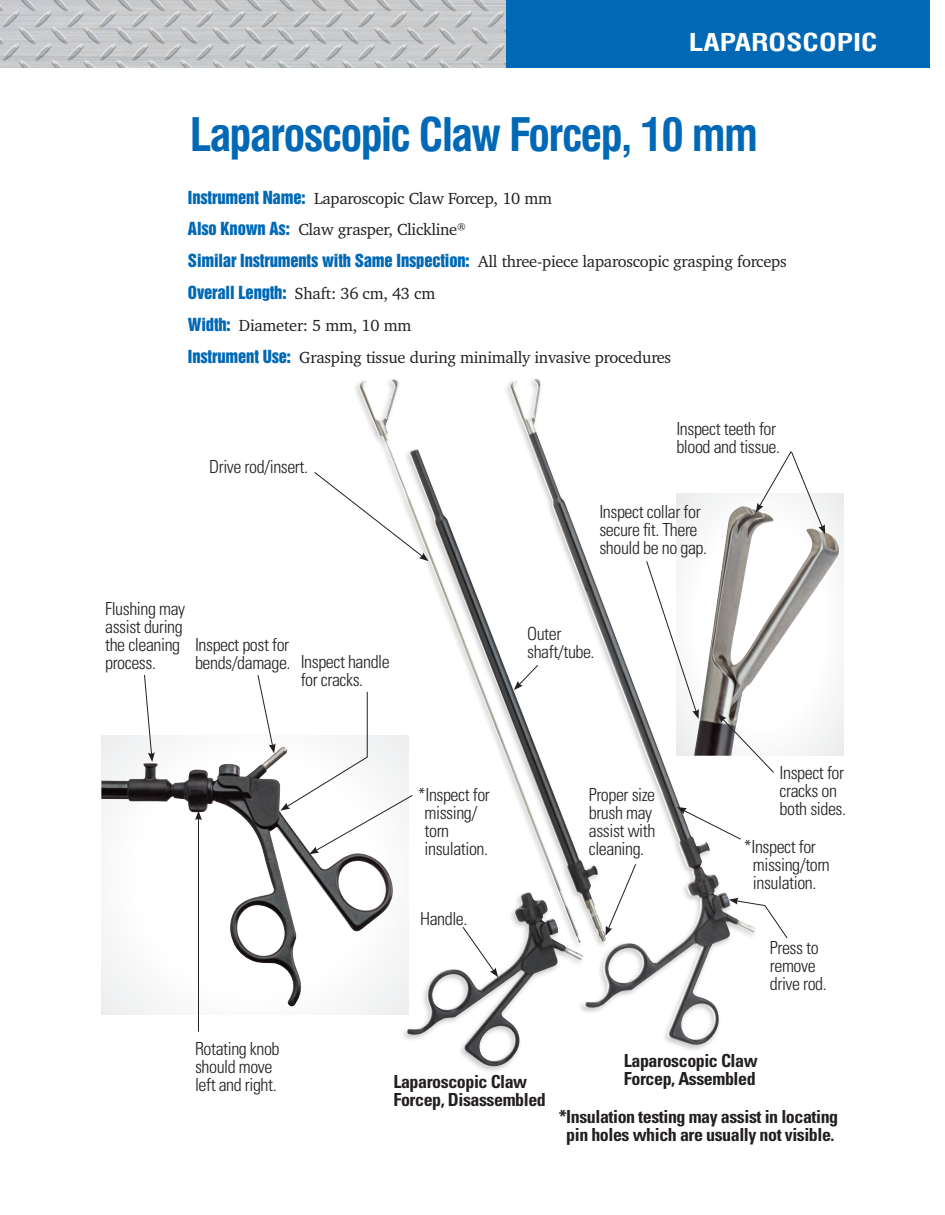
<style>
.page{position:relative;width:945px;height:1215px;background:#fff}
.page>*{position:absolute;margin:0;border:0;box-sizing:border-box;transform-origin:0 0}
.t1{font:700 condensed 45px "Swiss 721 BT";letter-spacing:-.035em;color:#0168b5}
.t2{font:700 condensed 24px "Swiss 721 BT";color:#fff;scale:1.25 1}
.t3{font:300 condensed 18px/18px "Univers";letter-spacing:-.025em;color:#231f20}
.t4{font:700 condensed 18px/18px "Univers";letter-spacing:-.025em;color:#231f20}
.t5{font:16.5px/31.8px "Charter IT Cby BT";letter-spacing:-.015em;color:#231f20}
.s1{font-family:"Helvetica Inserat";color:#0168b5}
</style>
<div class="page">
<img style="left:0;top:0;width:507px;height:68px">
<div style="left:507px;top:0;width:423px;height:68px;background:#0168b5"></div>
<div style="left:676px;top:493px;width:168px;height:263px;background:#f4f5f5"></div>
<img style="left:758px;top:531px;width:81px;height:197px">
<div style="left:352px;top:377px;width:257px;height:697px;background:#231f20;opacity:.25"></div>
<img style="left:358px;top:379px;width:145px;height:564px">
<div style="left:503px;top:377px;width:255px;height:676px;background:#231f20;opacity:.25"></div>
<img style="left:509px;top:380px;width:246px;height:667px">
<svg style="left:514px;top:664px;width:25px;height:26px"></svg>
<svg style="left:314px;top:471px;width:115px;height:90px"></svg>
<svg style="left:462px;top:926px;width:36px;height:51px"></svg>
<svg style="left:756px;top:451px;width:69px;height:83px"></svg>
<svg style="left:101px;top:736px;width:307px;height:278px"></svg>
<img style="left:101px;top:747px;width:202px;height:260px">
<svg style="left:144px;top:675px;width:11px;height:87px"></svg>
<hr style="left:198px;top:818px;width:1px;height:214px;background:#231f20">
<svg style="left:195px;top:811px;width:7px;height:9px"></svg>
<svg style="left:717px;top:714px;width:58px;height:60px"></svg>
<svg style="left:646px;top:560px;width:53px;height:159px"></svg>
<svg style="left:677px;top:807px;width:65px;height:33px"></svg>
<svg style="left:605px;top:863px;width:32px;height:73px"></svg>
<svg style="left:729px;top:898px;width:59px;height:41px"></svg>
<svg style="left:257px;top:674px;width:156px;height:180px"></svg>
<h2 class="t2" style="left:689px;top:28px;width:152px">LAPAROSCOPIC</h2>
<h1 class="t1" style="left:190px;top:107px;width:570px">Laparoscopic Claw Forcep, 10 mm</h1>
<p class="t5" style="left:188px;top:182px;width:600px"><span class="s1">Instrument Name:</span> Laparoscopic Claw Forcep, 10 mm<br><span class="s1">Also Known As:</span> Claw grasper, Clickline<sup>®<br></sup><span class="s1">Similar Instruments with Same Inspection:</span> All three-piece laparoscopic grasping forceps <span class="s1">Overall Length:</span> Shaft: 36 cm, 43 cm<br><span class="s1">Width:</span> Diameter: 5 mm, 10 mm<br><span class="s1">Instrument Use:</span> Grasping tissue during minimally invasive procedures</p>
<p class="t3" style="left:209px;top:458px;width:100px">Drive rod/insert.</p>
<p class="t3" style="left:105px;top:599px;width:82px">Flushing may assist during the cleaning process.</p>
<p class="t3" style="left:195px;top:636px;width:96px">Inspect post for</p>
<p class="t3" style="left:195px;top:653px;width:196px">bends/damage. Inspect handle</p>
<p class="t3" style="left:301px;top:671px;width:64px">for cracks.</p>
<p class="t3" style="left:676px;top:420px;width:105px">Inspect teeth for blood and tissue.</p>
<p class="t3" style="left:599px;top:503px;width:109px">Inspect collar for secure fit. There should be no gap.</p>
<p class="t3" style="left:527px;top:625px;width:69px">Outer shaft/tube.</p>
<p class="t3" style="left:195px;top:1040px;width:86px">Rotating knob should move left and right.</p>
<p class="t3" style="left:425px;top:785px;width:67px;text-indent:-7px">*Inspect for missing/ torn insulation.</p>
<p class="t3" style="left:420px;top:909px;width:49px">Handle.</p>
<p class="t3" style="left:589px;top:785px;width:68px">Proper size brush may assist with cleaning.</p>
<p class="t3" style="left:780px;top:763px;width:68px">Inspect for cracks on both sides.</p>
<p class="t3" style="left:753px;top:838px;width:79px;text-indent:-9px">*Inspect for missing/torn insulation.</p>
<p class="t3" style="left:770px;top:939px;width:58px">Press to remove drive rod.</p>
<p class="t4" style="left:394px;top:1072px;width:154px">Laparoscopic Claw<br>Forcep, Disassembled</p>
<p class="t4" style="left:624px;top:1051px;width:135px">Laparoscopic Claw<br>Forcep, Assembled</p>
<p class="t4" style="left:559px;top:1108px;width:281px;text-align:center">*Insulation testing may assist in locating pin holes which are usually not visible.</p>
</div>
